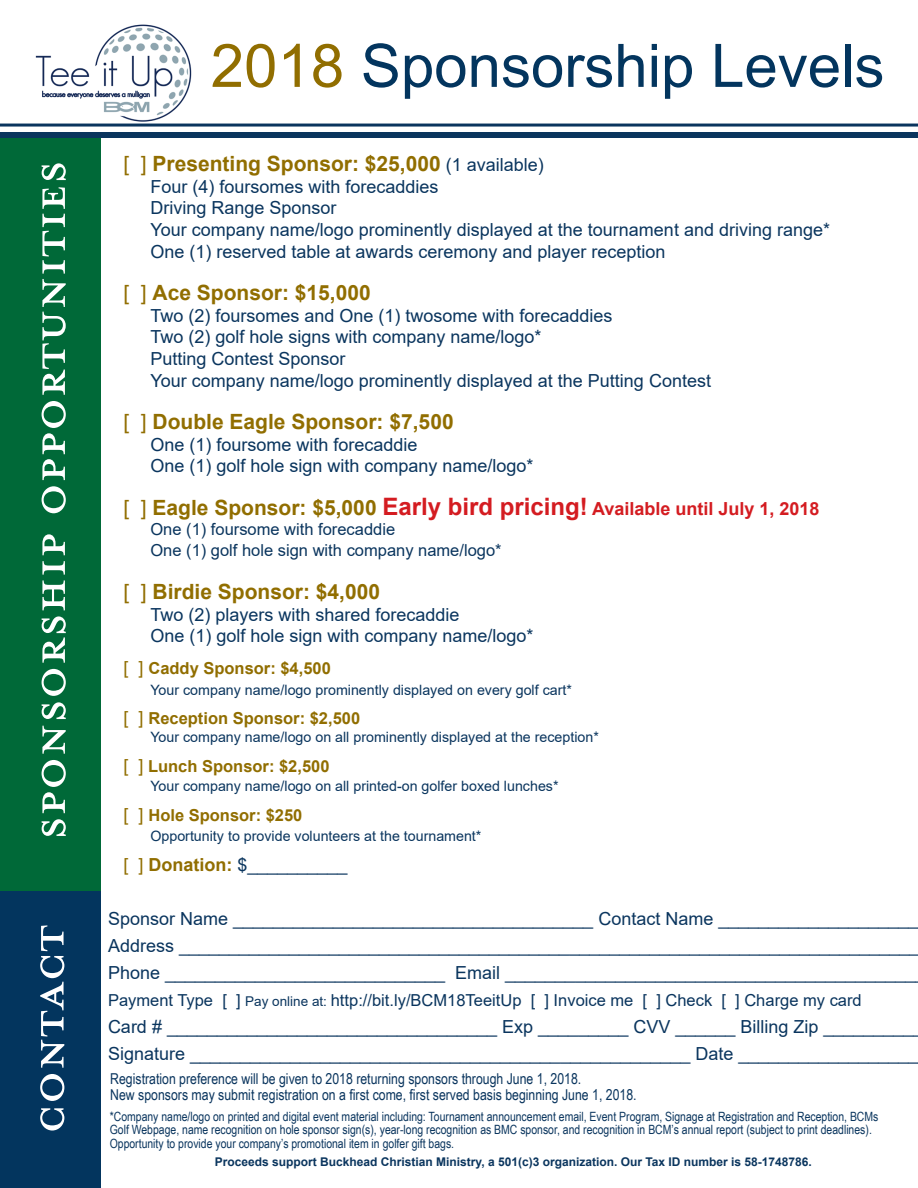
<style>
.page{position:relative;width:918px;height:1188px;background:#fff}
.page>*{position:absolute;margin:0;border:0;box-sizing:border-box;transform-origin:0 0}
.t1{font:67.5px "Mrs Eaves All Petite Caps OT";color:#fff}
.t2{font:60px "Arial";color:#03355e}
.t3{font:700 21px "Arial";color:#916e00}
.t4{font:18px "Arial";color:#0a355e}
.t5{font:700 18px "Arial";color:#d41c21}
.t6{font:16.5px "Arial";color:#0a355e}
.t7{font:700 16.5px "Arial";color:#916e00}
.t8{font:15px "Arial Narrow";color:#0a355e}
.t9{font:14.25px "Arial";color:#0a355e}
.t10{font:12.75px/13.5px "Arial Narrow";color:#0a355e}
.t11{font:700 12px "Arial";color:#0a355e}
.s1{color:#916e00}
.s2{font-weight:400}
.s3{font-weight:400;font-size:18px;color:#0a355e}
.s4{font-weight:400;font-size:21px;color:#916e00}
.s5{font-size:21px;color:#916e00}
.s6{font-size:24px}
.s7{font-weight:400;font-size:18px}
.s8{font-weight:700;color:#916e00}
.s9{font-size:13.5px}
</style>
<div class="page">
<div style="left:0;top:137px;width:100px;height:821px;background:#006938"></div>
<div style="left:0;top:132px;width:918px;height:6px;background:#0a355e"></div>
<img style="left:34px;top:24px;width:160px;height:100px">
<hr style="left:0;top:124px;width:918px;height:3px;background:#0a355e">
<div style="left:0;top:891px;width:100px;height:297px;background:#03355e"></div>
<p class="t1" style="left:8px;top:840px;width:681px;rotate:-90deg">Sponsorship Opportunities</p>
<p class="t1" style="left:7px;top:1134px;width:211px;rotate:-90deg">Contact</p>
<p class="t2" style="left:211px;top:24px;width:675px"><span class="s1">2018</span> Sponsorship Levels</p>
<p class="t3" style="left:123px;top:149px;width:422px"><span class="s2">[ ]</span> Presenting Sponsor: $25,000 <span class="s3">(1 available)</span></p>
<p class="t4" style="left:150px;top:174px;width:290px">Four (4) foursomes with forecaddies</p>
<p class="t4" style="left:150px;top:196px;width:188px">Driving Range Sponsor</p>
<p class="t4" style="left:150px;top:217px;width:681px">Your company name/logo prominently displayed at the tournament and driving range*</p>
<p class="t4" style="left:150px;top:239px;width:517px">One (1) reserved table at awards ceremony and player reception</p>
<p class="t3" style="left:123px;top:278px;width:249px"><span class="s2">[ ]</span> Ace Sponsor: $15,000</p>
<p class="t4" style="left:150px;top:303px;width:464px">Two (2) foursomes and One (1) twosome with forecaddies</p>
<p class="t4" style="left:150px;top:325px;width:393px">Two (2) golf hole signs with company name/logo*</p>
<p class="t4" style="left:150px;top:346px;width:197px">Putting Contest Sponsor</p>
<p class="t4" style="left:150px;top:368px;width:562px">Your company name/logo prominently displayed at the Putting Contest</p>
<p class="t3" style="left:123px;top:407px;width:332px"><span class="s2">[ ]</span> Double Eagle Sponsor: $7,500</p>
<p class="t4" style="left:150px;top:432px;width:269px">One (1) foursome with forecaddie</p>
<p class="t4" style="left:150px;top:454px;width:385px">One (1) golf hole sign with company name/logo*</p>
<p class="t5" style="left:123px;top:496px;width:698px"><span class="s4">[ ]</span> <span class="s5">Eagle Sponsor: $5,000</span> <span class="s6">Early bird pricing!</span> Available until July 1, 2018</p>
<p class="t6" style="left:150px;top:518px;width:246px">One (1) foursome with forecaddie</p>
<p class="t6" style="left:150px;top:539px;width:353px">One (1) golf hole sign with company name/logo*</p>
<p class="t3" style="left:123px;top:577px;width:258px"><span class="s2">[ ]</span> Birdie Sponsor: $4,000</p>
<p class="t4" style="left:150px;top:602px;width:311px">Two (2) players with shared forecaddie</p>
<p class="t4" style="left:150px;top:623px;width:385px">One (1) golf hole sign with company name/logo*</p>
<p class="t7" style="left:123px;top:656px;width:209px"><span class="s7">[ ]</span> Caddy Sponsor: $4,500</p>
<p class="t9" style="left:150px;top:680px;width:423px">Your company name/logo prominently displayed on every golf cart*</p>
<p class="t7" style="left:123px;top:706px;width:238px"><span class="s7">[ ]</span> Reception Sponsor: $2,500</p>
<p class="t9" style="left:150px;top:727px;width:450px">Your company name/logo on all prominently displayed at the reception*</p>
<p class="t7" style="left:123px;top:754px;width:208px"><span class="s7">[ ]</span> Lunch Sponsor: $2,500</p>
<p class="t9" style="left:150px;top:776px;width:410px">Your company name/logo on all printed-on golfer boxed lunches*</p>
<p class="t7" style="left:123px;top:804px;width:181px"><span class="s7">[ ]</span> Hole Sponsor: $250</p>
<p class="t9" style="left:150px;top:826px;width:333px">Opportunity to provide volunteers at the tournament*</p>
<p class="t4" style="left:123px;top:852px;width:226px"><span class="s1">[ ]</span> <span class="s8">Donation:</span> $__________</p>
<p class="t4" style="left:108px;top:906px;width:812px">Sponsor Name ____________________________________ Contact Name ____________________</p>
<p class="t4" style="left:108px;top:933px;width:813px">Address __________________________________________________________________________</p>
<p class="t4" style="left:108px;top:960px;width:809px">Phone ____________________________ Email _________________________________________</p>
<p class="t6" style="left:108px;top:989px;width:755px">Payment Type [ ] <span class="s9">Pay online at:</span> http://bit.ly/BCM18TeeitUp [ ] Invoice me [ ] Check [ ] Charge my card</p>
<p class="t4" style="left:108px;top:1014px;width:807px">Card # _________________________________ Exp _________ CVV ______ Billing Zip _________</p>
<p class="t4" style="left:108px;top:1041px;width:812px">Signature __________________________________________________ Date __________________</p>
<p class="t8" style="left:110px;top:1067px;width:473px">Registration preference will be given to 2018 returning sponsors through June 1, 2018.</p>
<p class="t8" style="left:110px;top:1084px;width:528px">New sponsors may submit registration on a first come, first served basis beginning June 1, 2018.</p>
<p class="t10" style="left:110px;top:1109px;width:770px">*Company name/logo on printed and digital event material including: Tournament announcement email, Event Program, Signage at Registration and Reception, BCMs<br>Golf Webpage, name recognition on hole sponsor sign(s), year-long recognition as BMC sponsor, and recognition in BCM’s annual report (subject to print deadlines).</p>
<p class="t10" style="left:110px;top:1136px;width:346px">Opportunity to provide your company’s promotional item in golfer gift bags.</p>
<p class="t11" style="left:215px;top:1153px;width:599px">Proceeds support Buckhead Christian Ministry, a 501(c)3 organization. Our Tax ID number is 58-1748786.</p>
</div>
